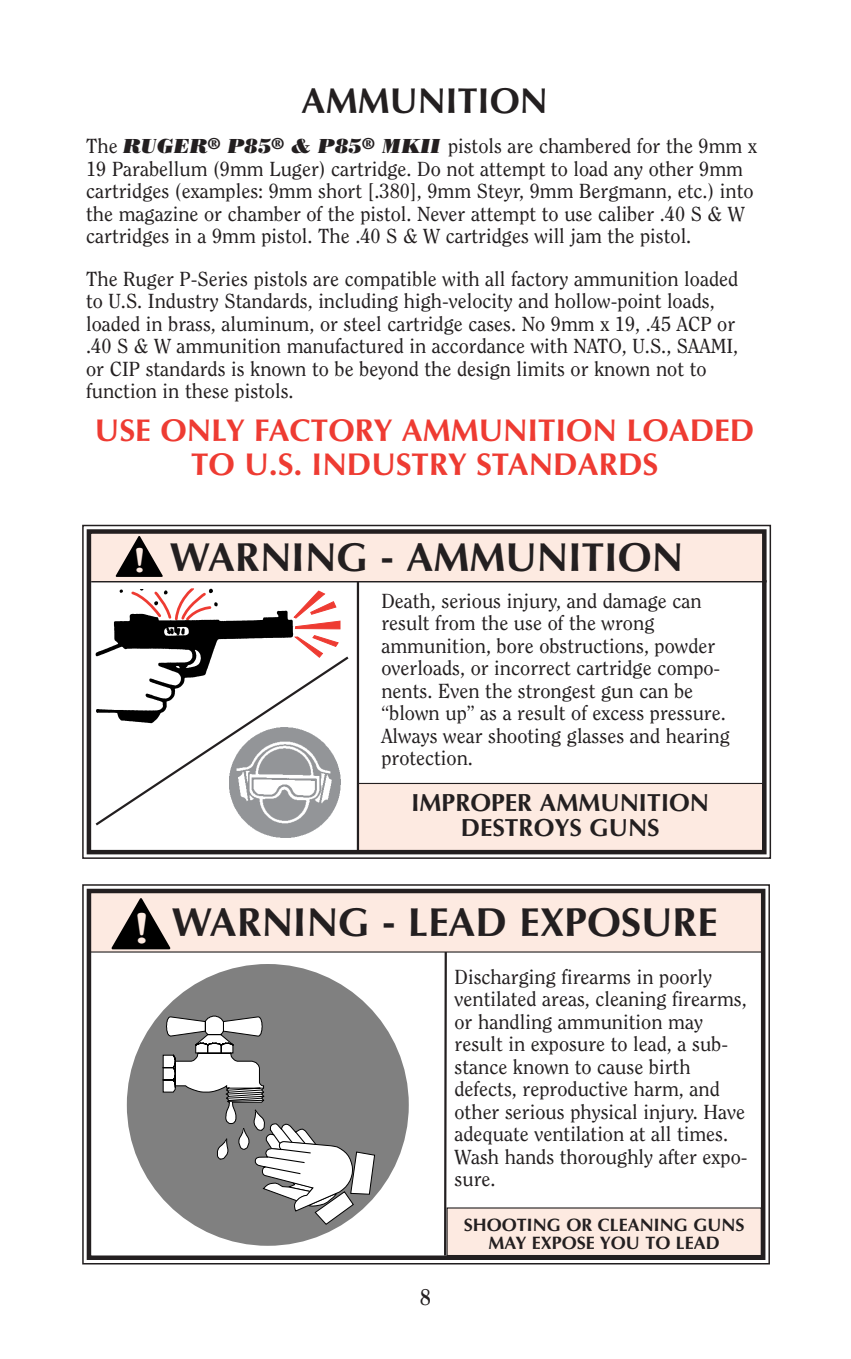
<style>
.page{position:relative;width:851px;height:1359px;background:#fff}
.page>*{position:absolute;margin:0;border:0;box-sizing:border-box;transform-origin:0 0}
.t1{font:700 40.5px "Optima";color:#231f20}
.t2{font:700 36px "Optima";color:#231f20}
.t3{font:600 32.4px "Souvenir";color:#fdeae1}
.t4{font:700 31.5px/33.8px "Optima";color:#ee3b32;text-align:center}
.t5{font:700 24.75px/24.8px "Optima";color:#231f20;text-align:center}
.t6{font:700 22.5px "Clearface";color:#231f20}
.t7{font:20.25px/22.5px "Clearface";color:#231f20}
.t8{font:700 18px/18px "Optima";color:#231f20;text-align:center}
.s1{font-family:"Bodoni Poster";font-style:italic}
.s2{font-family:"Souvenir";font-weight:600;color:#fdeae1}
</style>
<div class="page">
<div style="left:358px;top:783px;width:404px;height:68px;background:#fdeae1"></div>
<div style="left:357px;top:783px;width:406px;height:68px;border:1px solid #231f20"></div>
<img style="left:252px;top:828px;width:66px;height:10px">
<svg style="left:295px;top:591px;width:45px;height:38px"></svg>
<svg style="left:95px;top:635px;width:254px;height:193px"></svg>
<img style="left:95px;top:588px;width:200px;height:135px">
<div style="left:127px;top:964px;width:282px;height:282px;background:#808080;border-radius:50%"></div>
<svg style="left:163px;top:1016px;width:212px;height:209px"></svg>
<div style="left:447px;top:1208px;width:314px;height:48px;background:#fdeae1"></div>
<hr style="left:444px;top:952px;width:3px;height:304px;background:#231f20">
<hr style="left:91px;top:580px;width:675px;height:2px;background:#231f20">
<div style="left:90px;top:531px;width:674px;height:50px;background:#fdeae1"></div>
<svg style="left:115px;top:536px;width:48px;height:41px"></svg>
<div style="left:90px;top:892px;width:672px;height:60px;background:#fdeae1"></div>
<svg style="left:111px;top:898px;width:60px;height:51px"></svg>
<div style="left:82px;top:884px;width:688px;height:381px;border:2px solid #231f20"></div>
<div style="left:87px;top:889px;width:678px;height:371px;border:4px solid #231f20"></div>
<hr style="left:357px;top:581px;width:2px;height:271px;background:#231f20">
<div style="left:82px;top:525px;width:689px;height:334px;border:2px solid #231f20"></div>
<div style="left:87px;top:529px;width:679px;height:325px;border:4px solid #231f20"></div>
<h2 class="t2" style="left:301px;top:86px;width:247px">AMMUNITION</h2>
<p class="t7" style="left:86px;top:136px;width:672px">The <span class="s1">RUGER</span><sup>®</sup> <span class="s1">P85</span><sup>®</sup> <span class="s1">&amp; P85</span><sup>®</sup> <span class="s1">MKII</span> pistols are chambered for the 9mm x 19 Parabellum (9mm Luger) cartridge. Do not attempt to load any other 9mm cartridges (examples: 9mm short [.380], 9mm Steyr, 9mm Bergmann, etc.) into the magazine or chamber of the pistol. Never attempt to use caliber .40 S &amp; W cartridges in a 9mm pistol. The .40 S &amp; W cartridges will jam the pistol.</p>
<p class="t7" style="left:86px;top:269px;width:653px">The Ruger P-Series pistols are compatible with all factory ammunition loaded to U.S. Industry Standards, including high-velocity and hollow-point loads, loaded in brass, aluminum, or steel cartridge cases. No 9mm x 19, .45 ACP or .40 S &amp; W ammunition manufactured in accordance with NATO, U.S., SAAMI, or CIP standards is known to be beyond the design limits or known not to function in these pistols.</p>
<h3 class="t4" style="left:95px;top:417px;width:661px">USE ONLY FACTORY AMMUNITION LOADED<br>TO U.S. INDUSTRY STANDARDS</h3>
<h3 class="t3" style="left:134px;top:547px;width:13px">!</h3>
<h1 class="t1" style="left:170px;top:541px;width:514px">WARNING - AMMUNITION</h1>
<p class="t7" style="left:381px;top:591px;width:350px">Death, serious injury, and damage can result from the use of the wrong ammunition, bore obstructions, powder overloads, or incorrect cartridge compo&shy;nents. Even the strongest gun can be “blown up” as a result of excess pressure.<br>Always wear shooting glasses and hearing protection.</p>
<p class="t5" style="left:411px;top:792px;width:299px">IMPROPER AMMUNITION<br>DESTROYS GUNS</p>
<h1 class="t1" style="left:134px;top:906px;width:584px"><span class="s2">!</span> WARNING - LEAD EXPOSURE</h1>
<p class="t6" style="left:420px;top:1288px;width:13px">8</p>
<p class="t7" style="left:454px;top:967px;width:294px">Discharging firearms in poorly ventilated areas, cleaning firearms, or handling ammunition may result in exposure to lead, a sub&shy;stance known to cause birth defects, reproductive harm, and other serious physical injury. Have adequate ventilation at all times.<br>Wash hands thoroughly after expo&shy;sure.</p>
<p class="t8" style="left:464px;top:1218px;width:282px">SHOOTING OR CLEANING GUNS<br>MAY EXPOSE YOU TO LEAD</p>
</div>
